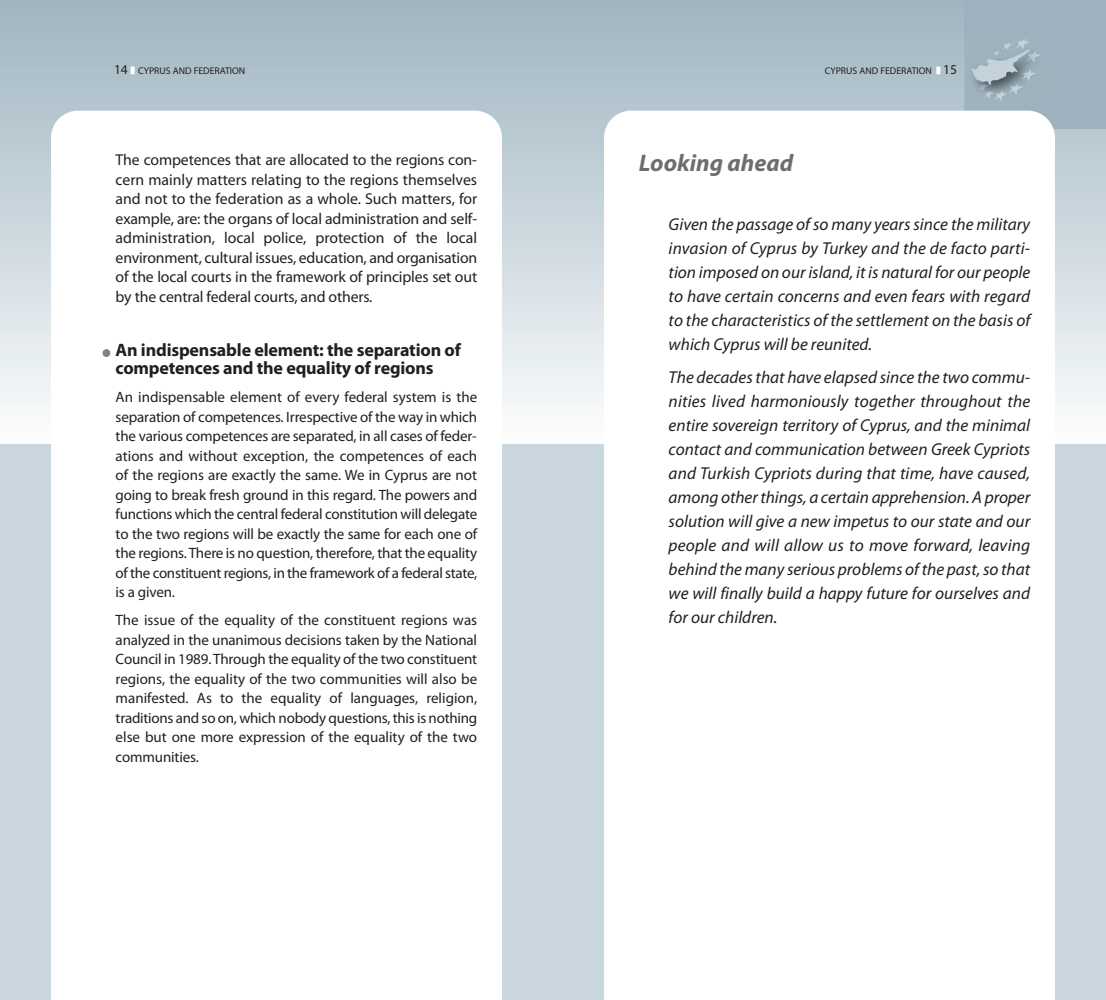
<style>
.page{position:relative;width:1106px;height:1000px;background:#fff}
.page>*{position:absolute;margin:0;border:0;box-sizing:border-box;transform-origin:0 0}
.t1{font:italic 700 24px "Myriad Pro";color:#6c6d70}
.t2{font:700 18px/18px "Myriad Pro";letter-spacing:-.01em;color:#231f20}
.t3{font:italic 17.25px/24px "Myriad Pro";color:#231f20;text-align:justify}
.t4{font:15.75px/19.5px "Myriad Pro";letter-spacing:-.01em;color:#231f20;text-align:justify}
.t5{font:15px/19.5px "Myriad Pro";letter-spacing:-.01em;color:#231f20;text-align:justify}
.t6{font:9.75px "Myriad Pro";color:#231f20}
.s1{font-size:13.5px}
.s2{color:#fff}
.s3{color:#808285}
</style>
<div class="page">
<div style="left:0;top:0;width:1106px;height:446px;background:linear-gradient(to bottom,#9fb5c0,#fbfcfd)"></div>
<div style="left:551px;top:445px;width:555px;height:554px;background:#cad6dd"></div>
<div style="left:0;top:444px;width:552px;height:555px;background:#cad6dd"></div>
<div style="left:51px;top:111px;width:451px;height:888px;background:#fff"></div>
<div style="left:964px;top:0;width:142px;height:128px;background:#9db2be"></div>
<img style="left:961px;top:38px;width:17px;height:66px">
<svg style="left:978px;top:39px;width:55px;height:62px"></svg>
<img style="left:1008px;top:86px;width:15px;height:9px">
<img style="left:1030px;top:70px;width:5px;height:11px">
<img style="left:1030px;top:51px;width:11px;height:12px">
<img style="left:969px;top:46px;width:61px;height:40px">
<div style="left:604px;top:111px;width:450px;height:888px;background:#fff"></div>
<p class="t6" style="left:114px;top:67px;width:133px"><span class="s1">14</span> <span class="s2">■</span> CYPRUS AND FEDERATION</p>
<p class="t6" style="left:825px;top:67px;width:134px">CYPRUS AND FEDERATION <span class="s2">■</span> <span class="s1">15</span></p>
<p class="t4" style="left:116px;top:151px;width:363px">The competences that are allocated to the regions con&shy;cern mainly matters relating to the regions themselves and not to the federation as a whole. Such matters, for example, are: the organs of local administration and self&shy;administration, local police, protection of the local environment, cultural issues, education, and organisation of the local courts in the framework of principles set out by the central federal courts, and others.</p>
<p class="t2" style="left:116px;top:342px;width:347px;text-indent:-13px"><span class="s3">●</span> An indispensable element: the separation of competences and the equality of regions</p>
<p class="t5" style="left:116px;top:388px;width:363px">An indispensable element of every federal system is the separation of competences. Irrespective of the way in which the various competences are separated, in all cases of feder&shy;ations and without exception, the competences of each of the regions are exactly the same. We in Cyprus are not going to break fresh ground in this regard. The powers and functions which the central federal constitution will delegate to the two regions will be exactly the same for each one of the regions. There is no question, therefore, that the equality of the constituent regions, in the framework of a federal state, is a given.</p>
<p class="t5" style="left:116px;top:611px;width:363px">The issue of the equality of the constituent regions was analyzed in the unanimous decisions taken by the National Council in 1989. Through the equality of the two constituent regions, the equality of the two communities will also be manifested. As to the equality of languages, religion, traditions and so on, which nobody questions, this is nothing else but one more expression of the equality of the two communities.</p>
<h1 class="t1" style="left:639px;top:154px;width:156px">Looking ahead</h1>
<p class="t3" style="left:668px;top:214px;width:363px">Given the passage of so many years since the military invasion of Cyprus by Turkey and the de facto parti&shy;tion imposed on our island, it is natural for our people to have certain concerns and even fears with regard to the characteristics of the settlement on the basis of which Cyprus will be reunited.</p>
<p class="t3" style="left:668px;top:366px;width:363px">The decades that have elapsed since the two commu&shy;nities lived harmoniously together throughout the entire sovereign territory of Cyprus, and the minimal contact and communication between Greek Cypriots and Turkish Cypriots during that time, have caused, among other things, a certain apprehension. A proper solution will give a new impetus to our state and our people and will allow us to move forward, leaving behind the many serious problems of the past, so that we will finally build a happy future for ourselves and for our children.</p>
</div>
